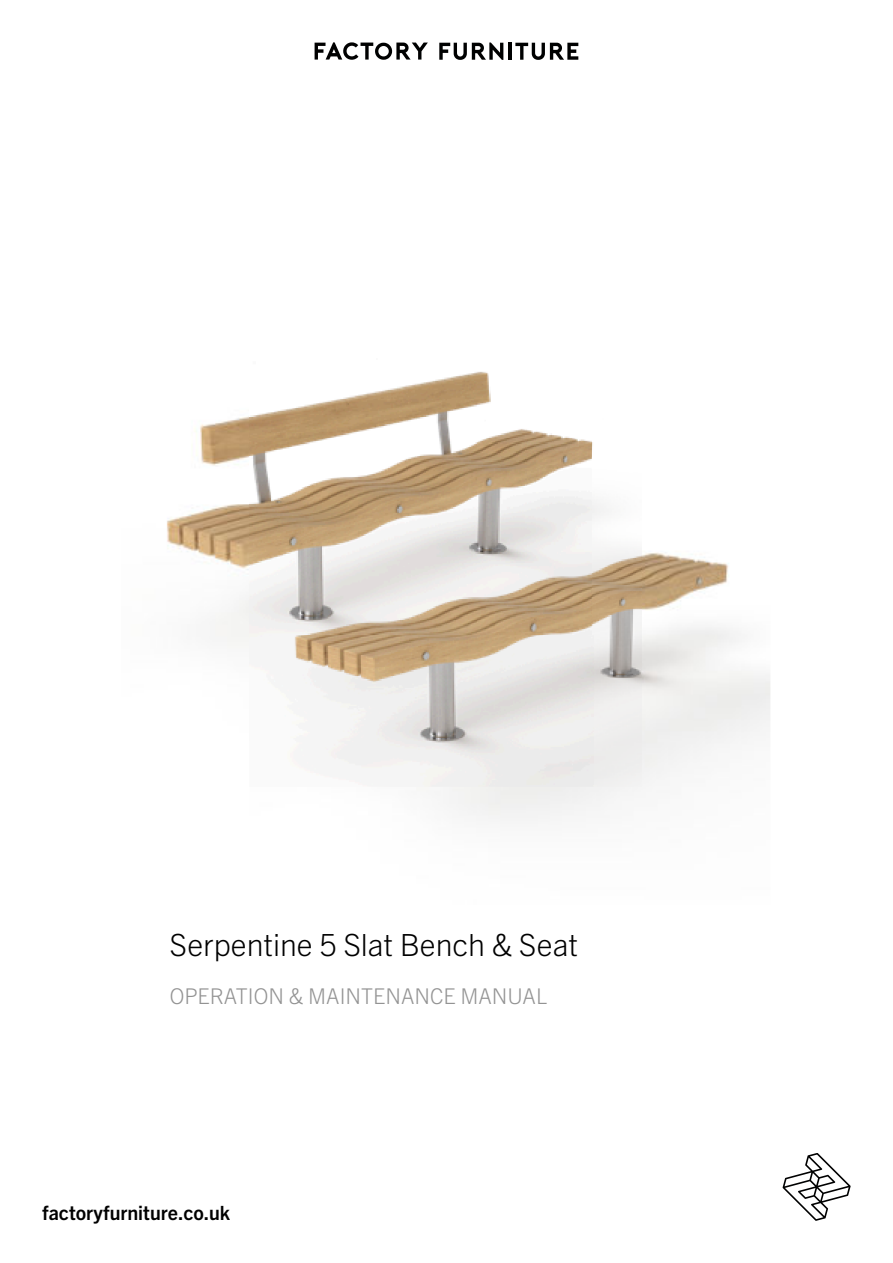
<style>
.page{position:relative;width:893px;height:1263px;background:#fff}
.page>*{position:absolute;margin:0;border:0;box-sizing:border-box;transform-origin:0 0}
.t1{font:300 30.6px "Trade Gothic Next LT Pro";color:#000}
.t2{font:300 21.75px "Trade Gothic Next LT Pro";color:#939393}
.t3{font:700 19.65px "Trade Gothic Next LT Pro";color:#000}
</style>
<div class="page">
<svg style="left:782px;top:1153px;width:68px;height:67px"></svg>
<svg style="left:314px;top:43px;width:114px;height:17px"></svg>
<svg style="left:439px;top:43px;width:64px;height:17px"></svg>
<hr style="left:508px;top:43px;width:4px;height:17px;background:#000101">
<svg style="left:515px;top:43px;width:63px;height:17px"></svg>
<img style="left:167px;top:416px;width:83px;height:230px">
<img style="left:424px;top:551px;width:346px;height:270px">
<img style="left:250px;top:371px;width:391px;height:415px">
<h1 class="t1" style="left:170px;top:932px;width:409px">Serpentine 5 Slat Bench &amp; Seat</h1>
<p class="t2" style="left:170px;top:987px;width:378px">OPERATION &amp; MAINTENANCE MANUAL</p>
<p class="t3" style="left:42px;top:1206px;width:189px">factoryfurniture.co.uk</p>
</div>
